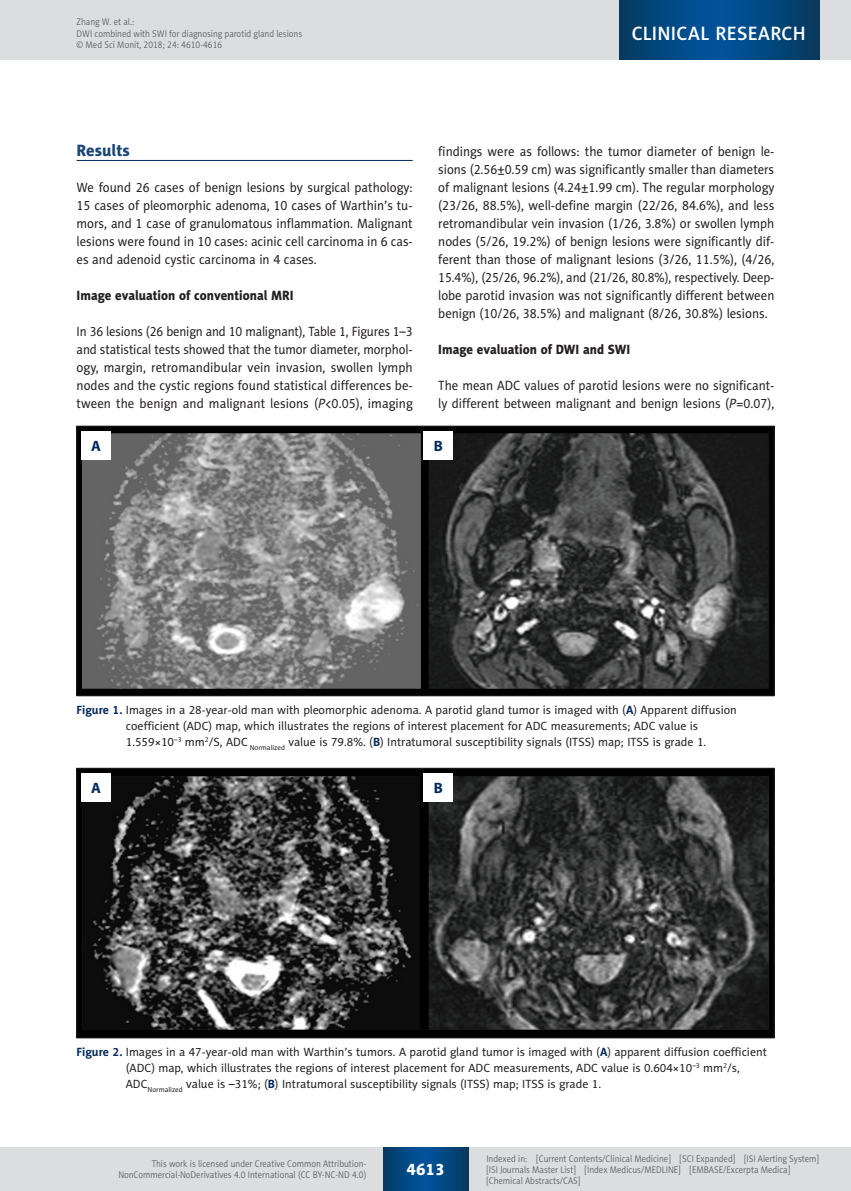
<style>
.page{position:relative;width:851px;height:1191px;background:#fff}
.page>*{position:absolute;margin:0;border:0;box-sizing:border-box;transform-origin:0 0}
.t1{font:19.5px "Naomi Sans EFN Medium";letter-spacing:.015em;color:#fff}
.MSM_Headline_1{font:16.5px "Naomi Sans EFN Heavy";color:#1a4574}
.t2{font:16.5px "Naomi Sans EFN Heavy";color:#fff}
.t3{font:700 15px "Myriad Pro";color:#00295c}
.MSM_Body{font:13.5px/18px "Naomi Sans EFN";color:#231f20;text-align:justify;scale:.95 1}
.MSM_Body-2{font:13.5px/18px "Naomi Sans EFN";color:#231f20;text-align:justify;scale:.93 1}
.MSM_Headline_2{font:13.5px "Naomi Sans EFN Heavy";color:#231f20;scale:.95 1}
.MSM_Rycina_tytul{font:12px/15.8px "Naomi Sans EFN";color:#231f20}
.t4{font:9.75px/11.2px "Naomi Sans EFN Light";color:#57585a;scale:.9 1}
.s1{font-style:italic}
.s2{font-weight:700;color:#00295c}
</style>
<div class="page">
<hr style="left:77px;top:160px;width:335px;height:1px;background:#00295c">
<img style="left:79px;top:428px;width:693px;height:266px">
<div style="left:77px;top:426px;width:697px;height:270px;border:1px solid #231f20"></div>
<div style="left:81px;top:431px;width:30px;height:28px;background:#fff"></div>
<div style="left:423px;top:431px;width:30px;height:28px;background:#fff"></div>
<img style="left:79px;top:770px;width:693px;height:266px">
<div style="left:77px;top:768px;width:697px;height:270px;border:1px solid #231f20"></div>
<div style="left:81px;top:773px;width:30px;height:28px;background:#fff"></div>
<div style="left:423px;top:773px;width:30px;height:28px;background:#fff"></div>
<div style="left:0;top:1148px;width:850px;height:43px;background:#dcdddf"></div>
<svg style="left:383px;top:1147px;width:85px;height:43px;background:#02477e"></svg>
<div style="left:0;top:0;width:850px;height:60px;background:#dcdddf"></div>
<svg style="left:619px;top:0;width:200px;height:60px;background:#02477e"></svg>
<p class="t4" style="left:77px;top:16px;width:252px">Zhang W. et al.:<br>DWI combined with SWI for diagnosing parotid gland lesions © Med Sci Monit, 2018; 24: 4610-4616</p>
<h1 class="t1" style="left:631px;top:22px;width:175px">CLINICAL RESEARCH</h1>
<p class="MSM_Headline_1" style="left:77px;top:140px;width:55px">Results</p>
<p class="MSM_Body" style="left:77px;top:178px;width:355px">We found 26 cases of benign lesions by surgical pathology:<br>15 cases of pleomorphic adenoma, 10 cases of Warthin’s tu&shy;mors, and 1 case of granulomatous inflammation. Malignant lesions were found in 10 cases: acinic cell carcinoma in 6 cas&shy;es and adenoid cystic carcinoma in 4 cases.</p>
<p class="MSM_Headline_2" style="left:77px;top:287px;width:230px">Image evaluation of conventional MRI</p>
<p class="MSM_Body-2" style="left:77px;top:322px;width:363px">In 36 lesions (26 benign and 10 malignant), Table 1, Figures 1–3 and statistical tests showed that the tumor diameter, morphol&shy;ogy, margin, retromandibular vein invasion, swollen lymph nodes and the cystic regions found statistical differences be&shy;tween the benign and malignant lesions (<span class="s1">P</span>&lt;0.05), imaging</p>
<p class="MSM_Body" style="left:438px;top:142px;width:355px">findings were as follows: the tumor diameter of benign le&shy;sions (2.56±0.59 cm) was significantly smaller than diameters of malignant lesions (4.24±1.99 cm). The regular morphology (23/26, 88.5%), well-define margin (22/26, 84.6%), and less retromandibular vein invasion (1/26, 3.8%) or swollen lymph nodes (5/26, 19.2%) of benign lesions were significantly dif&shy;ferent than those of malignant lesions (3/26, 11.5%), (4/26, 15.4%), (25/26, 96.2%), and (21/26, 80.8%), respectively. Deep&shy;lobe parotid invasion was not significantly different between benign (10/26, 38.5%) and malignant (8/26, 30.8%) lesions.</p>
<p class="MSM_Headline_2" style="left:438px;top:341px;width:204px">Image evaluation of DWI and SWI</p>
<p class="MSM_Body" style="left:438px;top:376px;width:355px">The mean ADC values of parotid lesions were no significant&shy;ly different between malignant and benign lesions (<span class="s1">P</span>=0.07),</p>
<p class="t3" style="left:91px;top:436px;width:11px">A</p>
<p class="t3" style="left:433px;top:436px;width:11px">B</p>
<p class="MSM_Rycina_tytul" style="left:126px;top:702px;width:612px;text-indent:-49px"><span class="s2">Figure 1.</span> Images in a 28-year-old man with pleomorphic adenoma. A parotid gland tumor is imaged with (<span class="s2">A</span>) Apparent diffusion coefficient (ADC) map, which illustrates the regions of interest placement for ADC measurements; ADC value is<br>1.559×10<sup>–3</sup> mm<sup>2</sup>/S, ADC <sub>Normalized</sub> value is 79.8%. (<span class="s2">B</span>) Intratumoral susceptibility signals (ITSS) map; ITSS is grade 1.</p>
<p class="t3" style="left:91px;top:778px;width:11px">A</p>
<p class="t3" style="left:433px;top:778px;width:11px">B</p>
<p class="MSM_Rycina_tytul" style="left:126px;top:1044px;width:642px;text-indent:-49px"><span class="s2">Figure 2.</span> Images in a 47-year-old man with Warthin’s tumors. A parotid gland tumor is imaged with (<span class="s2">A</span>) apparent diffusion coefficient (ADC) map, which illustrates the regions of interest placement for ADC measurements, ADC value is 0.604×10<sup>–3</sup> mm<sup>2</sup>/s,<br>ADC<sub>Normalized</sub> value is –31%; (<span class="s2">B</span>) Intratumoral susceptibility signals (ITSS) map; ITSS is grade 1.</p>
<p class="t4" style="left:118px;top:1158px;width:277px;text-align:right">This work is licensed under Creative Common Attribution-<br>NonCommercial-NoDerivatives 4.0 International (CC BY-NC-ND 4.0)</p>
<p class="t2" style="left:406px;top:1159px;width:40px">4613</p>
<p class="t4" style="left:486px;top:1152px;width:371px">Indexed in: [Current Contents/Clinical Medicine] [SCI Expanded] [ISI Alerting System] [ISI Journals Master List] [Index Medicus/MEDLINE] [EMBASE/Excerpta Medica] [Chemical Abstracts/CAS]</p>
</div>
